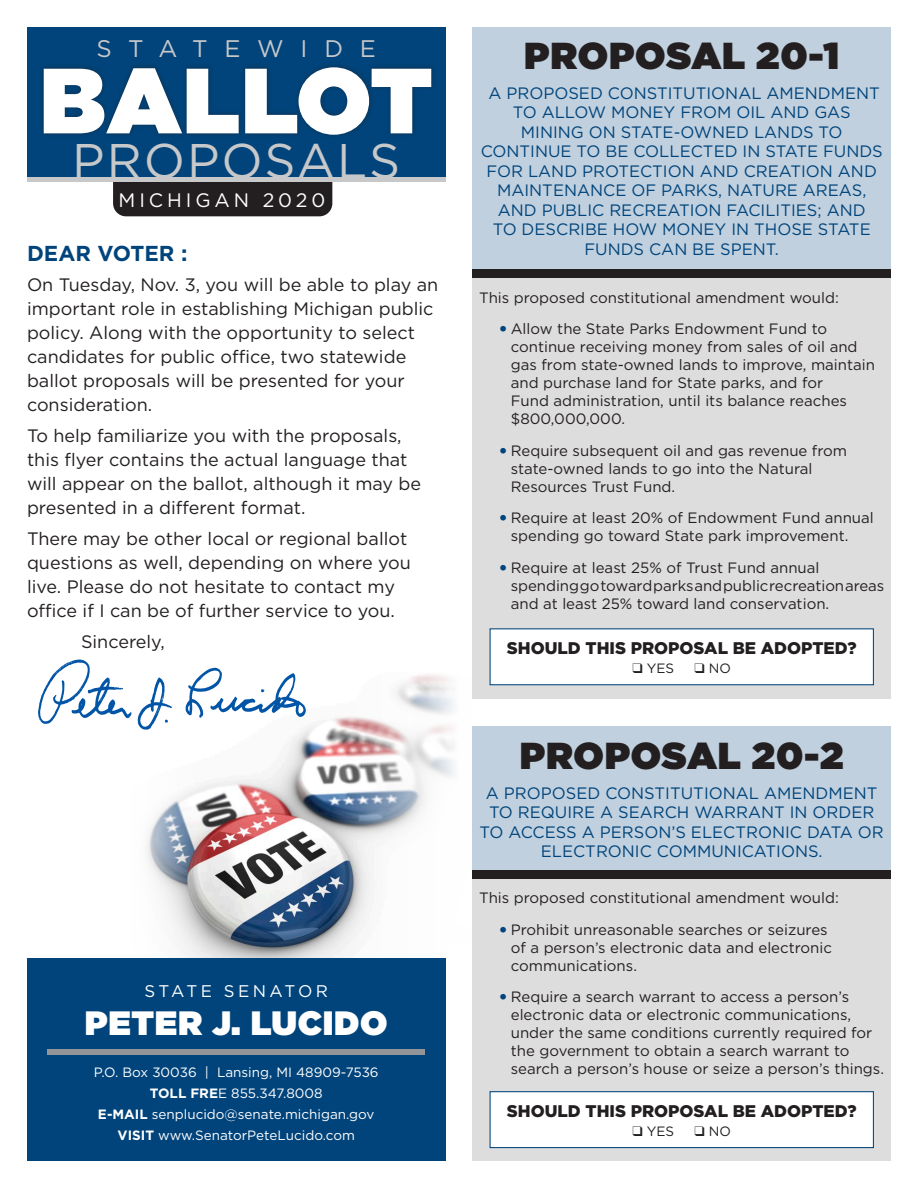
<style>
.page{position:relative;width:918px;height:1188px;background:#fff}
.page>*{position:absolute;margin:0;border:0;box-sizing:border-box;transform-origin:0 0}
.t1{font:900 92.4px "Gotham";letter-spacing:.02em;color:#fff}
.t2{font:48.6px "Gotham";letter-spacing:.04em;color:#c7c8ca}
.t3{font:900 37.5px "Gotham";letter-spacing:.02em;color:#231f20}
.t4{font:900 33.75px "Gotham";letter-spacing:.02em;color:#fff}
.t5{font:24px "Gotham";letter-spacing:.7em;color:#c7c8ca}
.t6{font:700 21.6px "Gotham";color:#00447b}
.t7{font:19.5px "Gotham";letter-spacing:.2em;color:#fff}
.t8{font:18px/24px "Gotham";color:#231f20}
.t9{font:900 16.8px "Gotham";color:#231f20}
.t10{font:16.8px "Gotham";letter-spacing:.19em;color:#fff}
.t11{font:16.5px/19.5px "Gotham";color:#00447b;text-align:center}
.t12{font:15px/18px "Gotham";color:#231f20}
.t13{font:13.5px "Gotham";color:#fff}
.t14{font:13.5px "Gotham";color:#231f20}
.s1{font-weight:700}
.s2{font-weight:900;color:#00447b}
</style>
<div class="page">
<img style="left:147px;top:674px;width:308px;height:284px">
<div style="left:472px;top:274px;width:419px;height:425px;background:#dedddd"></div>
<div style="left:490px;top:629px;width:383px;height:56px;background:#fff"></div>
<div style="left:490px;top:628px;width:384px;height:57px;border:1px solid #00447b"></div>
<div style="left:472px;top:27px;width:419px;height:247px;background:#c0d0de"></div>
<div style="left:472px;top:269px;width:419px;height:9px;background:#231f20"></div>
<div style="left:472px;top:874px;width:419px;height:287px;background:#dedddd"></div>
<div style="left:490px;top:1092px;width:383px;height:56px;background:#fff"></div>
<div style="left:490px;top:1091px;width:384px;height:57px;border:1px solid #00447b"></div>
<div style="left:472px;top:727px;width:419px;height:147px;background:#c0d0de"></div>
<div style="left:472px;top:870px;width:419px;height:8px;background:#231f20"></div>
<div style="left:113px;top:182px;width:219px;height:34px;background:#231f20"></div>
<div style="left:27px;top:958px;width:419px;height:203px;background:#00447b"></div>
<div style="left:27px;top:27px;width:419px;height:153px;background:#00447b"></div>
<div style="left:27px;top:177px;width:419px;height:5px;background:#c7c8ca"></div>
<div style="left:39px;top:62px;width:397px;height:77px;background:#231f20;opacity:.5"></div>
<div style="left:47px;top:1049px;width:378px;height:6px;background:#939598"></div>
<img style="left:38px;top:659px;width:272px;height:75px">
<p class="t5" style="left:96px;top:33px;width:281px">STATEWIDE</p>
<p class="t1" style="left:40px;top:34px;width:394px">BALLOT</p>
<p class="t2" style="left:72px;top:130px;width:329px">PROPOSALS</p>
<p class="t7" style="left:119px;top:187px;width:208px">MICHIGAN 2020</p>
<p class="t6" style="left:27px;top:239px;width:162px">DEAR VOTER :</p>
<p class="t8" style="left:27px;top:273px;width:413px">On Tuesday, Nov. 3, you will be able to play an important role in establishing Michigan public policy. Along with the opportunity to select candidates for public office, two statewide ballot proposals will be presented for your consideration.</p>
<p class="t8" style="left:27px;top:423px;width:396px">To help familiarize you with the proposals, this flyer contains the actual language that will appear on the ballot, although it may be presented in a different format.</p>
<p class="t8" style="left:27px;top:526px;width:385px">There may be other local or regional ballot questions as well, depending on where you live. Please do not hesitate to contact my office if I can be of further service to you.</p>
<p class="t8" style="left:81px;top:629px;width:85px">Sincerely,</p>
<p class="t10" style="left:145px;top:980px;width:185px">STATE SENATOR</p>
<p class="t4" style="left:85px;top:998px;width:304px">PETER J. LUCIDO</p>
<p class="t13" style="left:94px;top:1063px;width:286px">P.O. Box 30036 | Lansing, MI 48909-7536</p>
<p class="t13" style="left:150px;top:1084px;width:174px"><span class="s1">TOLL FRE</span>E 855.347.8008</p>
<p class="t13" style="left:98px;top:1105px;width:278px"><span class="s1">E-MAIL</span> senplucido@senate.michigan.gov</p>
<p class="t13" style="left:118px;top:1126px;width:239px"><span class="s1">VISIT</span> www.SenatorPeteLucido.com</p>
<p class="t3" style="left:524px;top:29px;width:317px">PROPOSAL 20-1</p>
<p class="t11" style="left:481px;top:83px;width:404px">A PROPOSED CONSTITUTIONAL AMENDMENT TO ALLOW MONEY FROM OIL AND GAS MINING ON STATE-OWNED LANDS TO CONTINUE TO BE COLLECTED IN STATE FUNDS FOR LAND PROTECTION AND CREATION AND MAINTENANCE OF PARKS, NATURE AREAS, AND PUBLIC RECREATION FACILITIES; AND<br>TO DESCRIBE HOW MONEY IN THOSE STATE FUNDS CAN BE SPENT.</p>
<p class="t12" style="left:479px;top:288px;width:361px">This proposed constitutional amendment would:</p>
<p class="t12" style="left:511px;top:319px;width:366px;text-indent:-11px"><span class="s2">•</span> Allow the State Parks Endowment Fund to continue receiving money from sales of oil and gas from state-owned lands to improve, maintain and purchase land for State parks, and for<br>Fund administration, until its balance reaches $800,000,000.</p>
<p class="t12" style="left:511px;top:441px;width:338px;text-indent:-11px"><span class="s2">•</span> Require subsequent oil and gas revenue from state-owned lands to go into the Natural<br>Resources Trust Fund.</p>
<p class="t12" style="left:511px;top:508px;width:365px;text-indent:-11px"><span class="s2">•</span> Require at least 20% of Endowment Fund annual spending go toward State park improvement.</p>
<p class="t12" style="left:511px;top:558px;width:375px;text-indent:-11px"><span class="s2">•</span> Require at least 25% of Trust Fund annual spending go toward parks and public recreation areas and at least 25% toward land conservation.</p>
<p class="t9" style="left:507px;top:636px;width:351px">SHOULD THIS PROPOSAL BE ADOPTED?</p>
<p class="t14" style="left:633px;top:660px;width:43px">❑ YES</p>
<p class="t14" style="left:694px;top:660px;width:38px">❑ NO</p>
<p class="t3" style="left:520px;top:729px;width:325px">PROPOSAL 20-2</p>
<p class="t11" style="left:480px;top:783px;width:406px">A PROPOSED CONSTITUTIONAL AMENDMENT TO REQUIRE A SEARCH WARRANT IN ORDER TO ACCESS A PERSON’S ELECTRONIC DATA OR ELECTRONIC COMMUNICATIONS.</p>
<p class="t12" style="left:479px;top:888px;width:361px">This proposed constitutional amendment would:</p>
<p class="t12" style="left:511px;top:920px;width:323px;text-indent:-11px"><span class="s2">•</span> Prohibit unreasonable searches or seizures of a person’s electronic data and electronic communications.</p>
<p class="t12" style="left:511px;top:987px;width:375px;text-indent:-11px"><span class="s2">•</span> Require a search warrant to access a person’s electronic data or electronic communications, under the same conditions currently required for the government to obtain a search warrant to search a person’s house or seize a person’s things.</p>
<p class="t9" style="left:507px;top:1099px;width:351px">SHOULD THIS PROPOSAL BE ADOPTED?</p>
<p class="t14" style="left:633px;top:1123px;width:43px">❑ YES</p>
<p class="t14" style="left:694px;top:1123px;width:38px">❑ NO</p>
</div>
